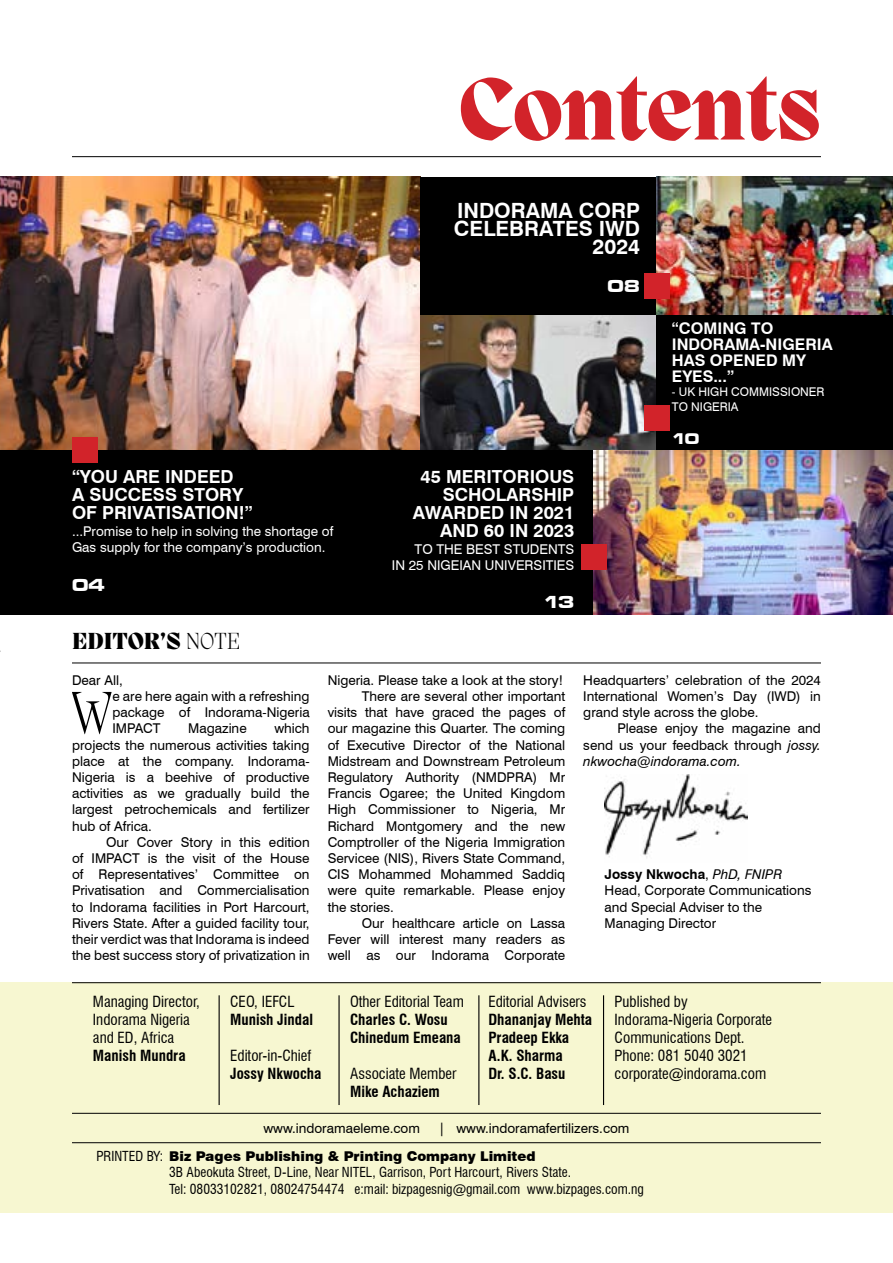
<style>
.page{position:relative;width:893px;height:1263px;background:#fff}
.page>*{position:absolute;margin:0;border:0;box-sizing:border-box;transform-origin:0 0}
.t1{font:800 90px "Migra";color:#d2232a}
.t2{font:200 61.5px "Migra";color:#000}
.t3{font:800 24px "Migra";color:#000}
.t4{font:700 21px/18px "Swiss 721 BT";color:#fff;text-align:right}
.t5{font:700 18px/18px "Swiss 721 BT";color:#fff}
.t6{font:italic 600 18px "Segoe UI";color:#000}
.t7{font:18px "Microgramma DEE Bold Exte";color:#fff}
.t8{font:700 16.05px/16px "Swiss 721 BT";color:#fff}
.t9{font:16.05px "Microgramma DEE Bold Exte";color:#fff}
.t10{font:condensed 15px/18px "Swiss 721 BT";color:#000}
.t11{font:700 condensed 15px/18px "Swiss 721 BT";color:#000}
.t12{font:13.5px/16.2px "Swiss 721 BT";color:#000;text-align:justify}
.t13{font:condensed 13.5px/16.2px "Swiss 721 BT";color:#000}
.t14{font:13.5px/16.2px "Swiss 721 BT";color:#fff}
.t15{font:900 13.5px/27.9px "Swiss 721 BT";color:#000}
.t16{font:12px/14.4px "Swiss 721 BT";color:#fff}
.s1{font-weight:200}
.s2{font-style:italic}
.s3{font-weight:700}
.s4{font-weight:400}
.s5{font-weight:400;font-stretch:condensed}
</style>
<div class="page">
<div style="left:0;top:982px;width:893px;height:231px;background:#f7f7d1"></div>
<hr style="left:219px;top:995px;width:1px;height:110px;background:#000">
<hr style="left:338px;top:995px;width:2px;height:110px;background:#000">
<hr style="left:478px;top:995px;width:1px;height:110px;background:#000">
<hr style="left:603px;top:995px;width:1px;height:110px;background:#000">
<img style="left:605px;top:774px;width:142px;height:84px">
<hr style="left:72px;top:1113px;width:749px;height:1px;background:#000">
<hr style="left:72px;top:982px;width:749px;height:1px;background:#000">
<hr style="left:72px;top:663px;width:749px;height:1px;background:#000">
<hr style="left:72px;top:156px;width:749px;height:1px;background:#000">
<hr style="left:72px;top:1142px;width:749px;height:1px;background:#000">
<img style="left:0;top:177px;width:421px;height:273px">
<div style="left:0;top:450px;width:594px;height:165px;background:#000"></div>
<img style="left:594px;top:450px;width:299px;height:165px">
<div style="left:421px;top:177px;width:236px;height:139px;background:#000"></div>
<img style="left:657px;top:177px;width:236px;height:139px">
<img style="left:421px;top:316px;width:236px;height:134px">
<div style="left:657px;top:316px;width:236px;height:134px;background:#000"></div>
<div style="left:72px;top:437px;width:25px;height:25px;background:#d2232a"></div>
<div style="left:644px;top:274px;width:25px;height:25px;background:#d2232a"></div>
<div style="left:644px;top:406px;width:25px;height:25px;background:#d2232a"></div>
<div style="left:581px;top:544px;width:25px;height:25px;background:#d2232a"></div>
<h1 class="t1" style="left:459px;top:52px;width:364px">Contents</h1>
<h3 class="t5" style="left:72px;top:467px;width:182px">“YOU ARE INDEED<br>A SUCCESS STORY<br>OF PRIVATISATION!”</h3>
<p class="t14" style="left:72px;top:522px;width:263px">...Promise to help in solving the shortage of<br>Gas supply for the company’s production.</p>
<h3 class="t7" style="left:72px;top:573px;width:34px">04</h3>
<h3 class="t3" style="left:72px;top:625px;width:170px">EDITOR’S <span class="s1">NOTE</span></h3>
<h3 class="t4" style="left:454px;top:201px;width:188px">INDORAMA CORP<br>CELEBRATES IWD<br>2024</h3>
<h3 class="t7" style="left:607px;top:274px;width:34px">08</h3>
<h3 class="t5" style="left:413px;top:467px;width:163px;text-align:right">45 MERITORIOUS<br>SCHOLARSHIP<br>AWARDED IN 2021<br>AND 60 IN 2023</h3>
<p class="t14" style="left:392px;top:540px;width:184px;text-align:right">TO THE BEST STUDENTS<br>IN 25 NIGEIAN UNIVERSITIES</p>
<h3 class="t7" style="left:544px;top:589px;width:32px">13</h3>
<p class="t8" style="left:672px;top:319px;width:162px">“COMING TO<br>INDORAMA-NIGERIA<br>HAS OPENED MY<br>EYES...”</p>
<p class="t16" style="left:672px;top:384px;width:154px">- UK HIGH COMMISSIONER<br>TO NIGERIA</p>
<p class="t9" style="left:672px;top:428px;width:29px">10</p>
<p class="t12" style="left:72px;top:671px;width:52px">Dear All,</p>
<h2 class="t2" style="left:71px;top:673px;width:43px">W</h2>
<p class="t12" style="left:112px;top:688px;width:199px">e are here again with a refreshing package of Indorama-Nigeria IMPACT</p>
<p class="t12" style="left:72px;top:720px;width:239px;text-indent:202px">which projects the numerous activities taking place at the company. Indorama-Nigeria is a beehive of productive activities as we gradually build the largest petrochemicals and fertilizer hub of Africa.</p>
<p class="t12" style="left:72px;top:833px;width:239px;text-indent:34px">Our Cover Story in this edition of IMPACT is the visit of the House of Representatives’ Committee on Privatisation and Commercialisation to Indorama facilities in Port Harcourt, Rivers State. After a guided facility tour, their verdict was that Indorama is indeed the best success story of privatization in</p>
<p class="t12" style="left:188px;top:720px;width:60px">Magazine</p>
<p class="t12" style="left:328px;top:671px;width:237px">Nigeria. Please take a look at the story!</p>
<p class="t12" style="left:362px;top:688px;width:205px">There are several other important</p>
<p class="t12" style="left:328px;top:704px;width:239px">visits that have graced the pages of</p>
<p class="t12" style="left:328px;top:720px;width:239px">our magazine this Quarter. The coming</p>
<p class="t12" style="left:328px;top:736px;width:239px">of Executive Director of the National</p>
<p class="t12" style="left:328px;top:752px;width:239px">Midstream and Downstream Petroleum</p>
<p class="t12" style="left:328px;top:769px;width:239px">Regulatory Authority (NMDPRA) Mr</p>
<p class="t12" style="left:328px;top:785px;width:239px">Francis Ogaree; the United Kingdom</p>
<p class="t12" style="left:328px;top:801px;width:239px">High Commissioner to Nigeria, Mr</p>
<p class="t12" style="left:328px;top:817px;width:239px">Richard Montgomery and the new</p>
<p class="t12" style="left:328px;top:833px;width:239px">Comptroller of the Nigeria Immigration</p>
<p class="t12" style="left:328px;top:850px;width:239px">Servicee (NIS), Rivers State Command,</p>
<p class="t12" style="left:328px;top:866px;width:239px">CIS Mohammed Mohammed Saddiq</p>
<p class="t12" style="left:328px;top:882px;width:239px">were quite remarkable. Please enjoy</p>
<p class="t12" style="left:328px;top:898px;width:68px">the stories.</p>
<p class="t12" style="left:362px;top:914px;width:205px">Our healthcare article on Lassa</p>
<p class="t12" style="left:328px;top:931px;width:239px">Fever will interest many readers as</p>
<p class="t12" style="left:328px;top:947px;width:239px">well as our Indorama Corporate</p>
<p class="t12" style="left:583px;top:671px;width:239px">Headquarters’ celebration of the 2024<br>International Women’s Day (IWD) in grand style across the globe.</p>
<p class="t12" style="left:583px;top:720px;width:239px;text-indent:34px">Please enjoy the magazine and send us your feedback through <span class="s2">jossy. nkwocha@indorama.com.</span></p>
<p class="t12" style="left:605px;top:866px;width:208px;text-align:left"><span class="s3">Jossy Nkwocha</span>, <span class="s2">PhD, FNIPR<br></span>Head, Corporate Communications and Special Adviser to the<br>Managing Director</p>
<p class="t10" style="left:93px;top:992px;width:108px">Managing Director,<br>Indorama Nigeria and ED, Africa</p>
<p class="t11" style="left:93px;top:1046px;width:94px">Manish Mundra</p>
<p class="t10" style="left:230px;top:992px;width:66px">CEO, IEFCL</p>
<p class="t11" style="left:230px;top:1010px;width:84px">Munish Jindal</p>
<p class="t10" style="left:230px;top:1046px;width:83px">Editor-in-Chief</p>
<p class="t11" style="left:230px;top:1064px;width:93px">Jossy Nkwocha</p>
<p class="t10" style="left:350px;top:992px;width:115px">Other Editorial Team</p>
<p class="t11" style="left:350px;top:1010px;width:112px">Charles C. Wosu<br>Chinedum Emeana</p>
<p class="t10" style="left:350px;top:1064px;width:108px">Associate Member</p>
<p class="t11" style="left:350px;top:1082px;width:91px">Mike Achaziem</p>
<p class="t10" style="left:488px;top:992px;width:100px">Editorial Advisers</p>
<p class="t11" style="left:488px;top:1010px;width:105px">Dhananjay Mehta<br>Pradeep Ekka<br>A.K. Sharma<br>Dr. S.C. Basu</p>
<p class="t10" style="left:615px;top:992px;width:159px">Published by<br>Indorama-Nigeria Corporate<br>Communications Dept.<br>Phone: 081 5040 3021 corporate@indorama.com</p>
<p class="t15" style="left:96px;top:1114px;width:535px;text-indent:342px"><span class="s4">| www.indoramafertilizers.com<br></span><span class="s5">PRINTED BY:</span> Biz Pages Publishing &amp; Printing Company Limited</p>
<p class="t13" style="left:169px;top:1164px;width:476px">3B Abeokuta Street, D-Line, Near NITEL, Garrison, Port Harcourt, Rivers State.<br>Tel: 08033102821, 08024754474 e:mail: bizpagesnig@gmail.com www.bizpages.com.ng</p>
<p class="t12" style="left:263px;top:1120px;width:158px">www.indoramaeleme.com</p>
<h3 class="t6" style="left:399px;top:1167px;width:97px">03 <span class="s3">●</span> Impact</h3>
</div>
